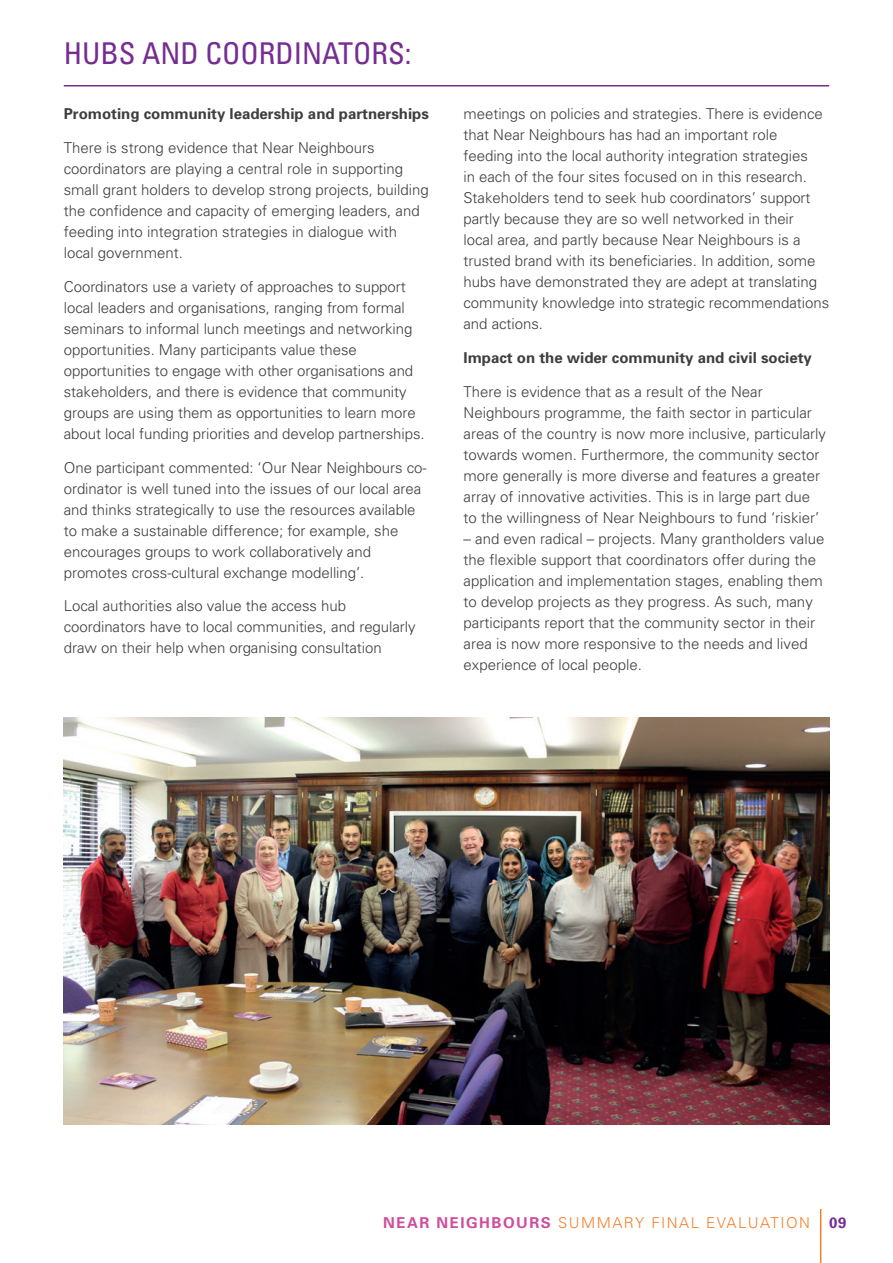
<style>
.page{position:relative;width:893px;height:1263px;background:#fff}
.page>*{position:absolute;margin:0;border:0;box-sizing:border-box;transform-origin:0 0}
.t1{font:condensed 30px "Univers";color:#752d92}
.t2{font:300 15px/21px "Univers";letter-spacing:-.005em;color:#3e3e3f}
.t3{font:700 15px "Univers";color:#3e3e3f}
.t4{font:300 15px "Univers";letter-spacing:.1em;color:#f47f2a}
.t5{font:700 15px "Univers";color:#752d92}
.s1{font-weight:700;color:#cd4f9d}
</style>
<div class="page">
<hr style="left:820px;top:1209px;width:1px;height:54px;background:#f47f2a">
<hr style="left:64px;top:85px;width:765px;height:1px;background:#752d92">
<img style="left:64px;top:717px;width:765px;height:407px">
<h1 class="t1" style="left:64px;top:35px;width:349px">HUBS AND COORDINATORS:</h1>
<p class="t3" style="left:64px;top:105px;width:367px">Promoting community leadership and partnerships</p>
<p class="t2" style="left:64px;top:137px;width:367px">There is strong evidence that Near Neighbours coordinators are playing a central role in supporting small grant holders to develop strong projects, building the confidence and capacity of emerging leaders, and feeding into integration strategies in dialogue with local government.</p>
<p class="t2" style="left:64px;top:276px;width:362px">Coordinators use a variety of approaches to support local leaders and organisations, ranging from formal seminars to informal lunch meetings and networking opportunities. Many participants value these opportunities to engage with other organisations and stakeholders, and there is evidence that community groups are using them as opportunities to learn more about local funding priorities and develop partnerships.</p>
<p class="t2" style="left:64px;top:457px;width:364px">One participant commented: ‘Our Near Neighbours co&shy;ordinator is well tuned into the issues of our local area and thinks strategically to use the resources available to make a sustainable difference; for example, she encourages groups to work collaboratively and promotes cross-cultural exchange modelling’.</p>
<p class="t2" style="left:64px;top:595px;width:353px">Local authorities also value the access hub coordinators have to local communities, and regularly draw on their help when organising consultation</p>
<p class="t2" style="left:463px;top:103px;width:367px">meetings on policies and strategies. There is evidence that Near Neighbours has had an important role feeding into the local authority integration strategies<br>in each of the four sites focused on in this research.<br>Stakeholders tend to seek hub coordinators’ support partly because they are so well networked in their<br>local area, and partly because Near Neighbours is a trusted brand with its beneficiaries. In addition, some hubs have demonstrated they are adept at translating community knowledge into strategic recommendations and actions.</p>
<p class="t3" style="left:463px;top:349px;width:350px">Impact on the wider community and civil society</p>
<p class="t2" style="left:463px;top:381px;width:364px">There is evidence that as a result of the Near Neighbours programme, the faith sector in particular areas of the country is now more inclusive, particularly towards women. Furthermore, the community sector more generally is more diverse and features a greater array of innovative activities. This is in large part due to the willingness of Near Neighbours to fund ‘riskier’</p>
<p class="t2" style="left:463px;top:528px;width:362px">– and even radical – projects. Many grantholders value the flexible support that coordinators offer during the application and implementation stages, enabling them to develop projects as they progress. As such, many participants report that the community sector in their area is now more responsive to the needs and lived experience of local people.</p>
<p class="t4" style="left:383px;top:1213px;width:428px"><span class="s1">NEAR NEIGHBOURS</span> SUMMARY FINAL EVALUATION</p>
<p class="t5" style="left:829px;top:1213px;width:19px">09</p>
</div>
